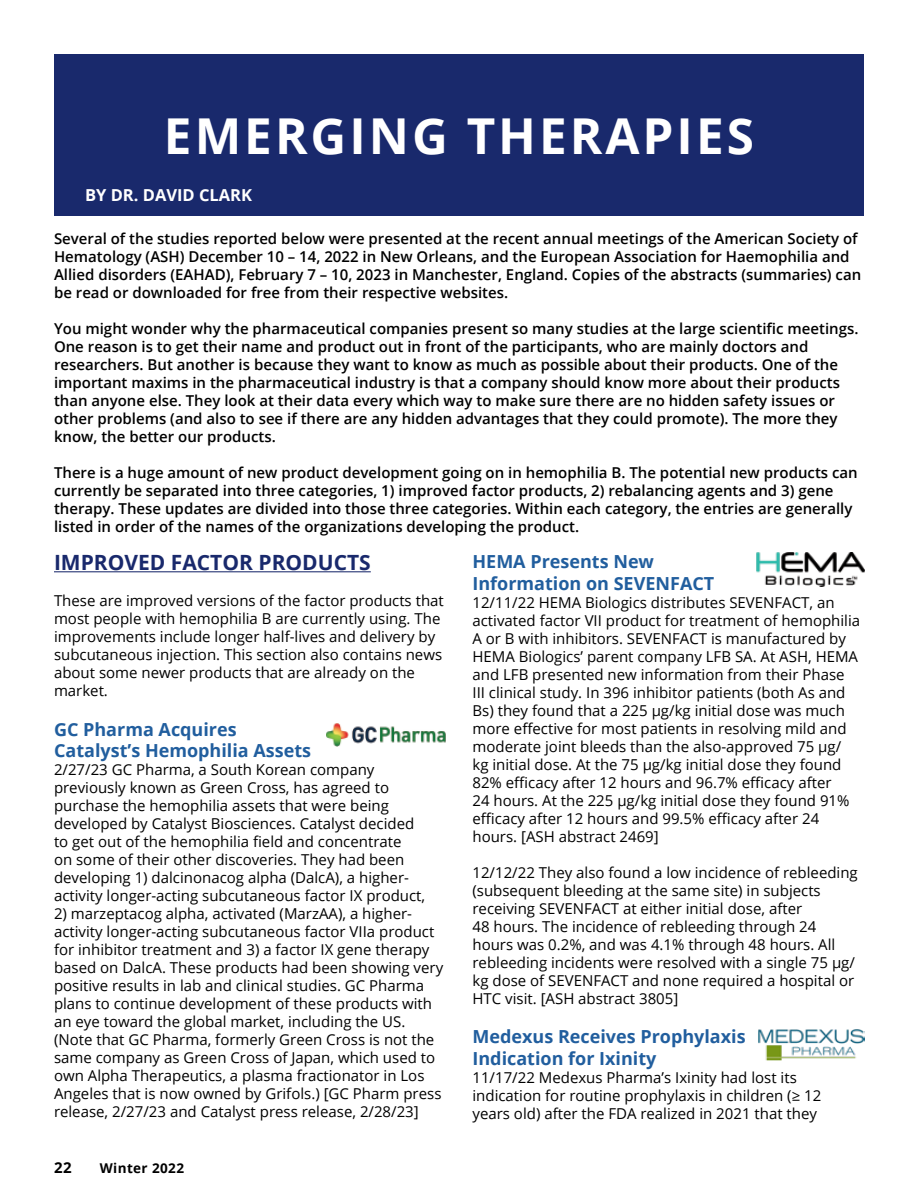
<style>
.page{position:relative;width:918px;height:1188px;background:#fff}
.page>*{position:absolute;margin:0;border:0;box-sizing:border-box;transform-origin:0 0}
.t1{font:700 49.5px "Open Sans";letter-spacing:.06em;color:#fff}
.t2{font:700 21px "Open Sans";color:#19296c}
.t3{font:700 18px/21.6px "Open Sans";color:#215e9e}
.t4{font:700 16.5px "Open Sans";color:#fff}
.t5{font:15px/18px "Open Sans";color:#000}
.t6{font:600 15px/18px "Open Sans";color:#000}
.t7{font:700 15px "Open Sans";color:#000}
.t8{font:700 13.5px "Open Sans";letter-spacing:.03em;color:#000}
</style>
<div class="page">
<hr style="left:54px;top:571px;width:317px;height:1px;background:#19296c">
<div style="left:54px;top:54px;width:810px;height:162px;background:#19296c"></div>
<img style="left:327px;top:723px;width:118px;height:23px">
<img style="left:757px;top:553px;width:107px;height:33px">
<img style="left:758px;top:1029px;width:106px;height:32px">
<h1 class="t1" style="left:164px;top:101px;width:591px">EMERGING THERAPIES</h1>
<p class="t4" style="left:85px;top:183px;width:169px">BY DR. DAVID CLARK</p>
<p class="t6" style="left:54px;top:229px;width:809px">Several of the studies reported below were presented at the recent annual meetings of the American Society of Hematology (ASH) December 10 – 14, 2022 in New Orleans, and the European Association for Haemophilia and Allied disorders (EAHAD), February 7 – 10, 2023 in Manchester, England. Copies of the abstracts (summaries) can be read or downloaded for free from their respective websites.</p>
<p class="t6" style="left:54px;top:319px;width:806px">You might wonder why the pharmaceutical companies present so many studies at the large scientific meetings.<br>One reason is to get their name and product out in front of the participants, who are mainly doctors and researchers. But another is because they want to know as much as possible about their products. One of the important maxims in the pharmaceutical industry is that a company should know more about their products than anyone else. They look at their data every which way to make sure there are no hidden safety issues or other problems (and also to see if there are any hidden advantages that they could promote). The more they know, the better our products.</p>
<p class="t6" style="left:54px;top:463px;width:805px">There is a huge amount of new product development going on in hemophilia B. The potential new products can currently be separated into three categories, 1) improved factor products, 2) rebalancing agents and 3) gene therapy. These updates are divided into those three categories. Within each category, the entries are generally listed in order of the names of the organizations developing the product.</p>
<h2 class="t2" style="left:54px;top:548px;width:318px">IMPROVED FACTOR PRODUCTS</h2>
<p class="t5" style="left:54px;top:591px;width:391px">These are improved versions of the factor products that most people with hemophilia B are currently using. The improvements include longer half-lives and delivery by subcutaneous injection. This section also contains news about some newer products that are already on the market.</p>
<p class="t3" style="left:54px;top:718px;width:259px">GC Pharma Acquires<br>Catalyst’s Hemophilia Assets</p>
<p class="t5" style="left:54px;top:761px;width:373px">2/27/23 GC Pharma, a South Korean company previously known as Green Cross, has agreed to purchase the hemophilia assets that were being developed by Catalyst Biosciences. Catalyst decided to get out of the hemophilia field and concentrate<br>on some of their other discoveries. They had been developing 1) dalcinonacog alpha (DalcA), a higher&shy;activity longer-acting subcutaneous factor IX product,</p>
<p class="t5" style="left:54px;top:905px;width:391px">2) marzeptacog alpha, activated (MarzAA), a higher&shy;activity longer-acting subcutaneous factor VIIa product for inhibitor treatment and 3) a factor IX gene therapy based on DalcA. These products had been showing very positive results in lab and clinical studies. GC Pharma plans to continue development of these products with an eye toward the global market, including the US. (Note that GC Pharma, formerly Green Cross is not the same company as Green Cross of Japan, which used to own Alpha Therapeutics, a plasma fractionator in Los Angeles that is now owned by Grifols.) [GC Pharm press release, 2/27/23 and Catalyst press release, 2/28/23]</p>
<p class="t7" style="left:54px;top:1157px;width:19px">22</p>
<p class="t8" style="left:100px;top:1158px;width:86px">Winter 2022</p>
<p class="t3" style="left:472px;top:550px;width:243px">HEMA Presents New<br>Information on SEVENFACT</p>
<p class="t5" style="left:472px;top:593px;width:389px">12/11/22 HEMA Biologics distributes SEVENFACT, an activated factor VII product for treatment of hemophilia A or B with inhibitors. SEVENFACT is manufactured by HEMA Biologics’ parent company LFB SA. At ASH, HEMA and LFB presented new information from their Phase III clinical study. In 396 inhibitor patients (both As and Bs) they found that a 225 µg/kg initial dose was much more effective for most patients in resolving mild and moderate joint bleeds than the also-approved 75 µg/ kg initial dose. At the 75 µg/kg initial dose they found 82% efficacy after 12 hours and 96.7% efficacy after<br>24 hours. At the 225 µg/kg initial dose they found 91% efficacy after 12 hours and 99.5% efficacy after 24 hours. [ASH abstract 2469]</p>
<p class="t5" style="left:472px;top:863px;width:387px">12/12/22 They also found a low incidence of rebleeding (subsequent bleeding at the same site) in subjects receiving SEVENFACT at either initial dose, after<br>48 hours. The incidence of rebleeding through 24 hours was 0.2%, and was 4.1% through 48 hours. All rebleeding incidents were resolved with a single 75 µg/ kg dose of SEVENFACT and none required a hospital or HTC visit. [ASH abstract 3805]</p>
<p class="t3" style="left:472px;top:1025px;width:275px">Medexus Receives Prophylaxis<br>Indication for Ixinity</p>
<p class="t5" style="left:472px;top:1068px;width:350px">11/17/22 Medexus Pharma’s Ixinity had lost its indication for routine prophylaxis in children (≥ 12 years old) after the FDA realized in 2021 that they</p>
</div>
